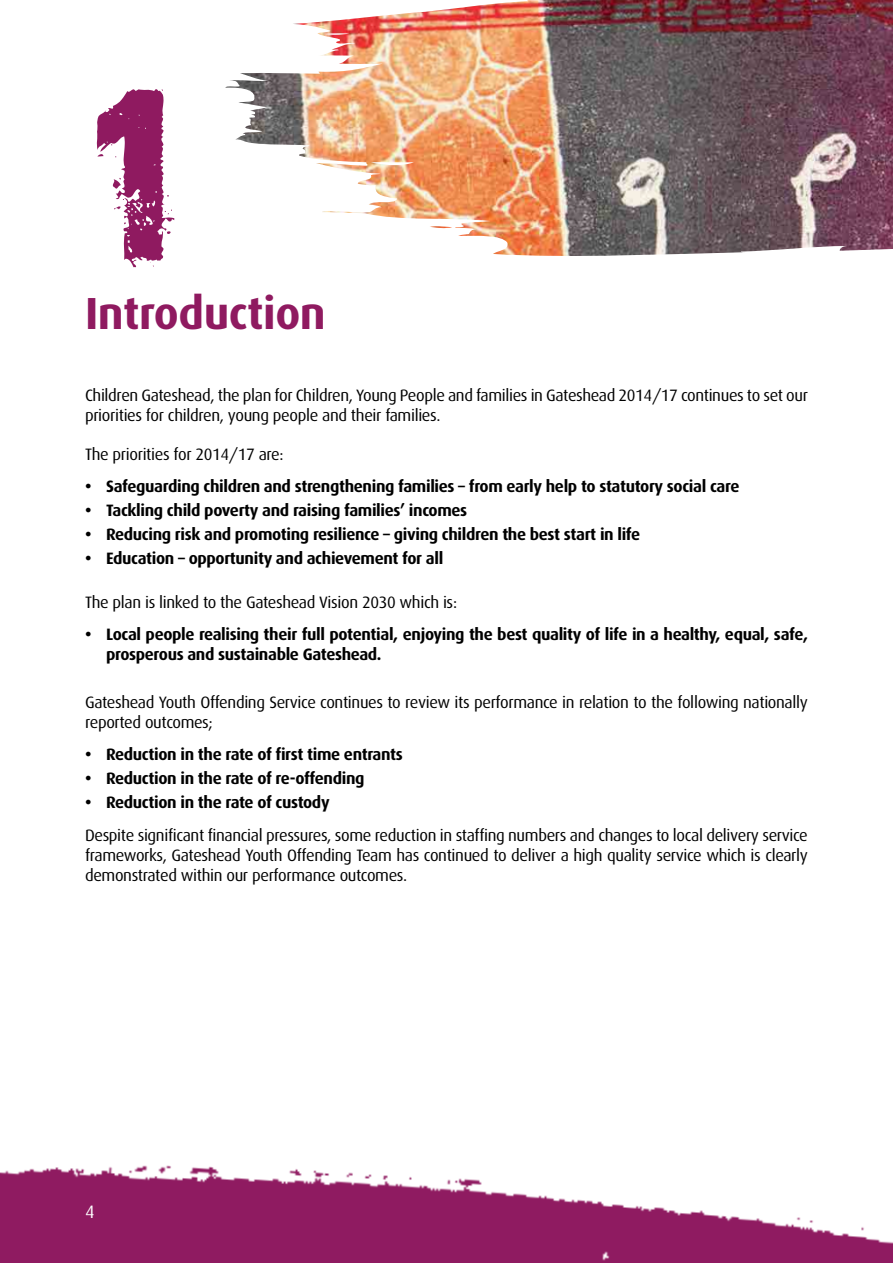
<style>
.page{position:relative;width:893px;height:1263px;background:#fff}
.page>*{position:absolute;margin:0;border:0;box-sizing:border-box;transform-origin:0 0}
.t1{font:240px "Dub Tone";color:#8f1a60}
.t2{font:700 45px "Dax";letter-spacing:-.01em;color:#8f1a60}
.t3{font:18px "Dax";color:#fff}
.t4{font:16.5px/19.8px "Dax";letter-spacing:-.02em;color:#000}
.t5{font:700 16.5px/19.8px "Dax";letter-spacing:-.02em;color:#000}
</style>
<div class="page">
<img style="left:0;top:1165px;width:893px;height:98px">
<img style="left:225px;top:0;width:668px;height:256px">
<h1 class="t1" style="left:85px;top:52px;width:108px">1</h1>
<h2 class="t2" style="left:85px;top:288px;width:242px">Introduction</h2>
<p class="t4" style="left:85px;top:385px;width:724px">Children Gateshead, the plan for Children, Young People and families in Gateshead 2014/17 continues to set our priorities for children, young people and their families.</p>
<p class="t4" style="left:85px;top:445px;width:200px">The priorities for 2014/17 are:</p>
<p class="t5" style="left:85px;top:477px;width:656px">• Safeguarding children and strengthening families – from early help to statutory social care</p>
<p class="t5" style="left:85px;top:501px;width:384px">• Tackling child poverty and raising families’ incomes</p>
<p class="t5" style="left:85px;top:525px;width:557px">• Reducing risk and promoting resilience – giving children the best start in life</p>
<p class="t5" style="left:85px;top:549px;width:360px">• Education – opportunity and achievement for all</p>
<p class="t4" style="left:85px;top:593px;width:374px">The plan is linked to the Gateshead Vision 2030 which is:</p>
<p class="t5" style="left:106px;top:624px;width:703px;text-indent:-21px">• Local people realising their full potential, enjoying the best quality of life in a healthy, equal, safe, prosperous and sustainable Gateshead.</p>
<p class="t4" style="left:85px;top:692px;width:724px">Gateshead Youth Offending Service continues to review its performance in relation to the following nationally reported outcomes;</p>
<p class="t5" style="left:85px;top:745px;width:319px">• Reduction in the rate of first time entrants</p>
<p class="t5" style="left:85px;top:769px;width:281px">• Reduction in the rate of re-offending</p>
<p class="t5" style="left:85px;top:793px;width:246px">• Reduction in the rate of custody</p>
<p class="t4" style="left:85px;top:825px;width:724px;text-align:justify">Despite significant financial pressures, some reduction in staffing numbers and changes to local delivery service frameworks, Gateshead Youth Offending Team has continued to deliver a high quality service which is clearly demonstrated within our performance outcomes.</p>
<p class="t3" style="left:85px;top:1202px;width:11px">4</p>
</div>
